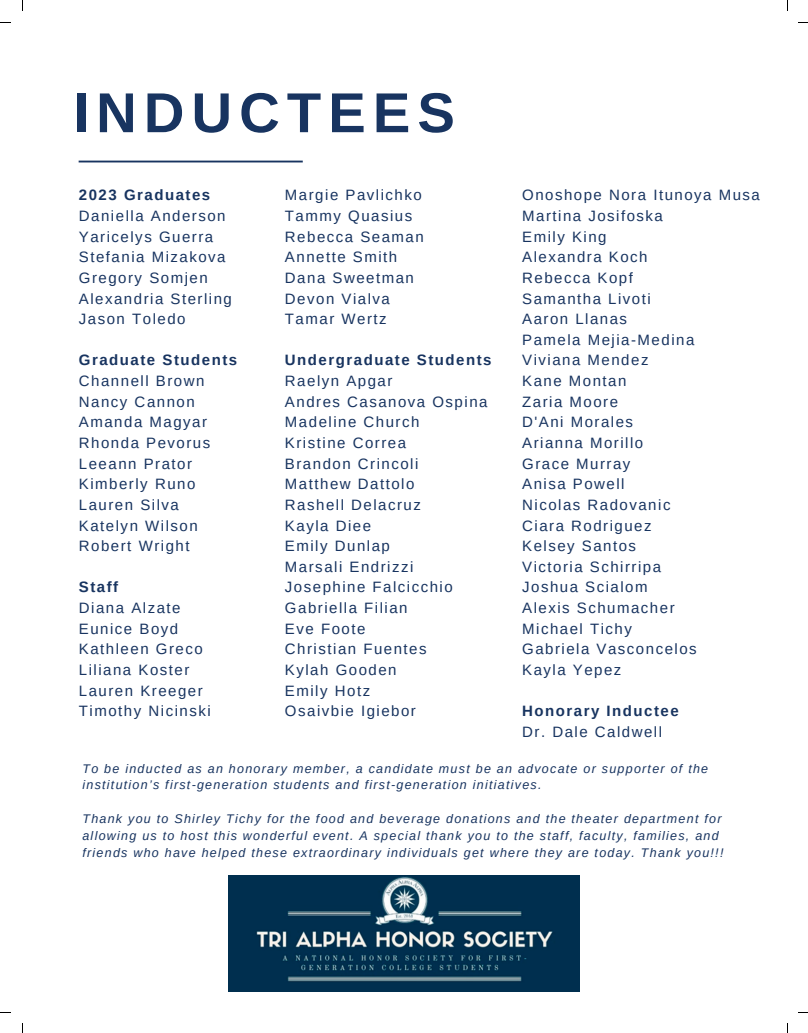
<style>
.page{position:relative;width:808px;height:1033px;background:#fff}
.page>*{position:absolute;margin:0;border:0;box-sizing:border-box;transform-origin:0 0}
.t1{font:700 56.25px "Arimo";letter-spacing:.125em;color:#183460}
.t2{font:15px "Arimo";letter-spacing:.1em;color:#183460}
.t3{font:700 15px "Arimo";letter-spacing:.1em;color:#183460}
.t4{font:italic 12.5px/16.9px "Arimo";letter-spacing:.1em;color:#183460}
</style>
<div class="page">
<hr style="left:79px;top:161px;width:224px;height:1px;background:#183460">
<img style="left:229px;top:875px;width:350px;height:116px">
<p class="t1" style="left:73px;top:81px;width:383px">INDUCTEES</p>
<p class="t3" style="left:79px;top:187px;width:133px">2023 Graduates</p>
<p class="t2" style="left:79px;top:207px;width:148px">Daniella Anderson</p>
<p class="t2" style="left:79px;top:228px;width:136px">Yaricelys Guerra</p>
<p class="t2" style="left:79px;top:249px;width:148px">Stefania Mizakova</p>
<p class="t2" style="left:79px;top:269px;width:130px">Gregory Somjen</p>
<p class="t2" style="left:79px;top:290px;width:154px">Alexandria Sterling</p>
<p class="t2" style="left:79px;top:310px;width:108px">Jason Toledo</p>
<p class="t3" style="left:79px;top:352px;width:160px">Graduate Students</p>
<p class="t2" style="left:79px;top:372px;width:127px">Channell Brown</p>
<p class="t2" style="left:79px;top:393px;width:117px">Nancy Cannon</p>
<p class="t2" style="left:79px;top:414px;width:130px">Amanda Magyar</p>
<p class="t2" style="left:79px;top:434px;width:133px">Rhonda Pevorus</p>
<p class="t2" style="left:79px;top:455px;width:115px">Leeann Prator</p>
<p class="t2" style="left:79px;top:475px;width:118px">Kimberly Runo</p>
<p class="t2" style="left:79px;top:496px;width:101px">Lauren Silva</p>
<p class="t2" style="left:79px;top:517px;width:120px">Katelyn Wilson</p>
<p class="t2" style="left:79px;top:537px;width:112px">Robert Wright</p>
<p class="t3" style="left:79px;top:579px;width:41px">Staff</p>
<p class="t2" style="left:79px;top:599px;width:103px">Diana Alzate</p>
<p class="t2" style="left:79px;top:620px;width:101px">Eunice Boyd</p>
<p class="t2" style="left:79px;top:640px;width:125px">Kathleen Greco</p>
<p class="t2" style="left:79px;top:661px;width:112px">Liliana Koster</p>
<p class="t2" style="left:79px;top:682px;width:125px">Lauren Kreeger</p>
<p class="t2" style="left:79px;top:702px;width:133px">Timothy Nicinski</p>
<p class="t2" style="left:522px;top:187px;width:239px">Onoshope Nora Itunoya Musa</p>
<p class="t2" style="left:522px;top:207px;width:142px">Martina Josifoska</p>
<p class="t2" style="left:522px;top:228px;width:86px">Emily King</p>
<p class="t2" style="left:522px;top:249px;width:127px">Alexandra Koch</p>
<p class="t2" style="left:522px;top:269px;width:112px">Rebecca Kopf</p>
<p class="t2" style="left:522px;top:290px;width:130px">Samantha Livoti</p>
<p class="t2" style="left:522px;top:310px;width:106px">Aaron Llanas</p>
<p class="t2" style="left:522px;top:331px;width:174px">Pamela Mejia-Medina</p>
<p class="t2" style="left:522px;top:352px;width:128px">Viviana Mendez</p>
<p class="t2" style="left:522px;top:372px;width:106px">Kane Montan</p>
<p class="t2" style="left:522px;top:393px;width:97px">Zaria Moore</p>
<p class="t2" style="left:522px;top:414px;width:112px">D'Ani Morales</p>
<p class="t2" style="left:522px;top:434px;width:123px">Arianna Morillo</p>
<p class="t2" style="left:522px;top:455px;width:110px">Grace Murray</p>
<p class="t2" style="left:522px;top:475px;width:104px">Anisa Powell</p>
<p class="t2" style="left:522px;top:496px;width:150px">Nicolas Radovanic</p>
<p class="t2" style="left:522px;top:517px;width:131px">Ciara Rodriguez</p>
<p class="t2" style="left:522px;top:537px;width:115px">Kelsey Santos</p>
<p class="t2" style="left:522px;top:558px;width:140px">Victoria Schirripa</p>
<p class="t2" style="left:522px;top:579px;width:127px">Joshua Scialom</p>
<p class="t2" style="left:522px;top:599px;width:154px">Alexis Schumacher</p>
<p class="t2" style="left:522px;top:620px;width:111px">Michael Tichy</p>
<p class="t2" style="left:522px;top:640px;width:176px">Gabriela Vasconcelos</p>
<p class="t2" style="left:522px;top:661px;width:101px">Kayla Yepez</p>
<p class="t3" style="left:522px;top:702px;width:158px">Honorary Inductee</p>
<p class="t2" style="left:522px;top:723px;width:141px">Dr. Dale Caldwell</p>
<p class="t4" style="left:82px;top:759px;width:627px">To be inducted as an honorary member, a candidate must be an advocate or supporter of the institution’s first-generation students and first-generation initiatives.</p>
<p class="t4" style="left:82px;top:810px;width:642px">Thank you to Shirley Tichy for the food and beverage donations and the theater department for allowing us to host this wonderful event. A special thank you to the staff, faculty, families, and friends who have helped these extraordinary individuals get where they are today. Thank you!!!</p>
<p class="t2" style="left:285px;top:187px;width:138px">Margie Pavlichko</p>
<p class="t2" style="left:285px;top:207px;width:129px">Tammy Quasius</p>
<p class="t2" style="left:285px;top:228px;width:140px">Rebecca Seaman</p>
<p class="t2" style="left:285px;top:249px;width:114px">Annette Smith</p>
<p class="t2" style="left:285px;top:269px;width:130px">Dana Sweetman</p>
<p class="t2" style="left:285px;top:290px;width:106px">Devon Vialva</p>
<p class="t2" style="left:285px;top:310px;width:103px">Tamar Wertz</p>
<p class="t3" style="left:285px;top:352px;width:208px">Undergraduate Students</p>
<p class="t2" style="left:285px;top:372px;width:109px">Raelyn Apgar</p>
<p class="t2" style="left:285px;top:393px;width:204px">Andres Casanova Ospina</p>
<p class="t2" style="left:285px;top:414px;width:136px">Madeline Church</p>
<p class="t2" style="left:285px;top:434px;width:123px">Kristine Correa</p>
<p class="t2" style="left:285px;top:455px;width:135px">Brandon Crincoli</p>
<p class="t2" style="left:285px;top:475px;width:131px">Matthew Dattolo</p>
<p class="t2" style="left:285px;top:496px;width:137px">Rashell Delacruz</p>
<p class="t2" style="left:285px;top:517px;width:88px">Kayla Diee</p>
<p class="t2" style="left:285px;top:537px;width:106px">Emily Dunlap</p>
<p class="t2" style="left:285px;top:558px;width:130px">Marsali Endrizzi</p>
<p class="t2" style="left:285px;top:579px;width:169px">Josephine Falcicchio</p>
<p class="t2" style="left:285px;top:599px;width:124px">Gabriella Filian</p>
<p class="t2" style="left:285px;top:620px;width:82px">Eve Foote</p>
<p class="t2" style="left:285px;top:640px;width:143px">Christian Fuentes</p>
<p class="t2" style="left:285px;top:661px;width:113px">Kylah Gooden</p>
<p class="t2" style="left:285px;top:682px;width:87px">Emily Hotz</p>
<p class="t2" style="left:285px;top:702px;width:132px">Osaivbie Igiebor</p>
</div>
